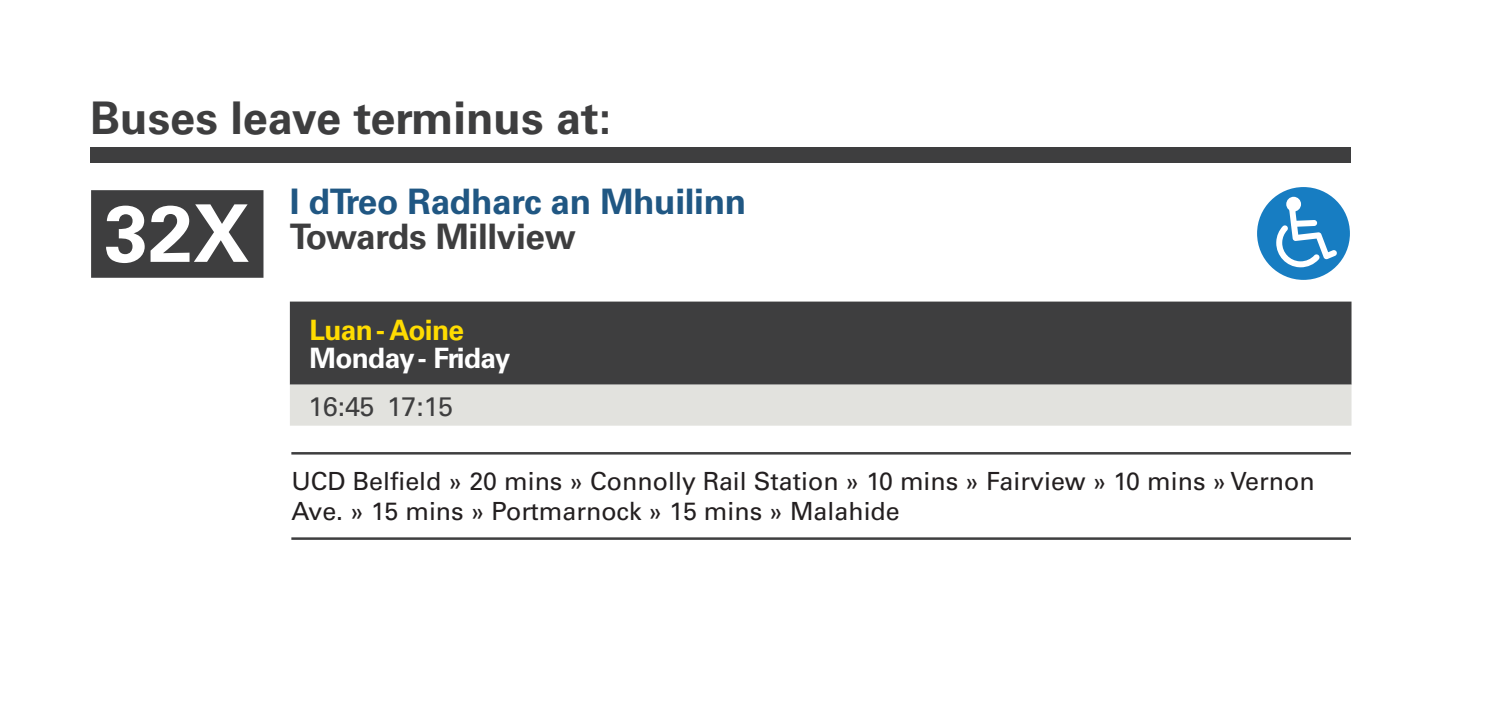
<style>
.page{position:relative;width:1489px;height:709px;background:#fff}
.page>*{position:absolute;margin:0;border:0;box-sizing:border-box;transform-origin:0 0}
.t1{font:700 79.5px "Univers LT Pro 65";color:#fff}
.t2{font:700 45px "Univers LT Pro 65";color:#3e3e3f}
.t3{font:700 35px/35px "Univers LT Pro 65";letter-spacing:-.01em;color:#205783}
.t4{font:700 28px/28px "Univers LT Pro 65";letter-spacing:-.025em;color:#fff}
.t5{font:27px "Univers LT Pro 55 Roman";color:#3e3e3f}
.t6{font:25px/30px "Univers LT Pro 55 Roman";color:#231f20}
.s1{color:#3e3e3f}
.s2{color:#ffdc01}
</style>
<div class="page">
<div style="left:91px;top:190px;width:172px;height:88px;background:#3e3e3f"></div>
<div style="left:290px;top:301px;width:1061px;height:83px;background:#3e3e3f"></div>
<div style="left:290px;top:384px;width:1061px;height:41px;background:#e2e2de"></div>
<div style="left:1256px;top:187px;width:93px;height:93px;background:#177dc2;border-radius:50%"></div>
<svg style="left:1276px;top:200px;width:61px;height:67px"></svg>
<div style="left:1286px;top:197px;width:14px;height:14px;background:#fff;border-radius:50%"></div>
<div style="left:90px;top:147px;width:1260px;height:16px;background:#3e3e3f"></div>
<hr style="left:291px;top:452px;width:1059px;height:2px;background:#3e3e3f">
<hr style="left:291px;top:537px;width:1059px;height:3px;background:#3e3e3f">
<p class="t2" style="left:90px;top:92px;width:522px">Buses leave terminus at:</p>
<p class="t1" style="left:104px;top:186px;width:147px">32X</p>
<p class="t3" style="left:290px;top:184px;width:458px">I dTreo Radharc an Mhuilinn<br><span class="s1">Towards Millview</span></p>
<p class="t4" style="left:309px;top:316px;width:202px"><span class="s2">Luan- Aoine<br></span>Monday- Friday</p>
<p class="t5" style="left:308px;top:390px;width:146px">16:45 17:15</p>
<p class="t6" style="left:291px;top:466px;width:1024px">UCD Belfield » 20 mins » Connolly Rail Station » 10 mins » Fairview » 10 mins » Vernon<br>Ave. » 15 mins » Portmarnock » 15 mins » Malahide</p>
</div>
